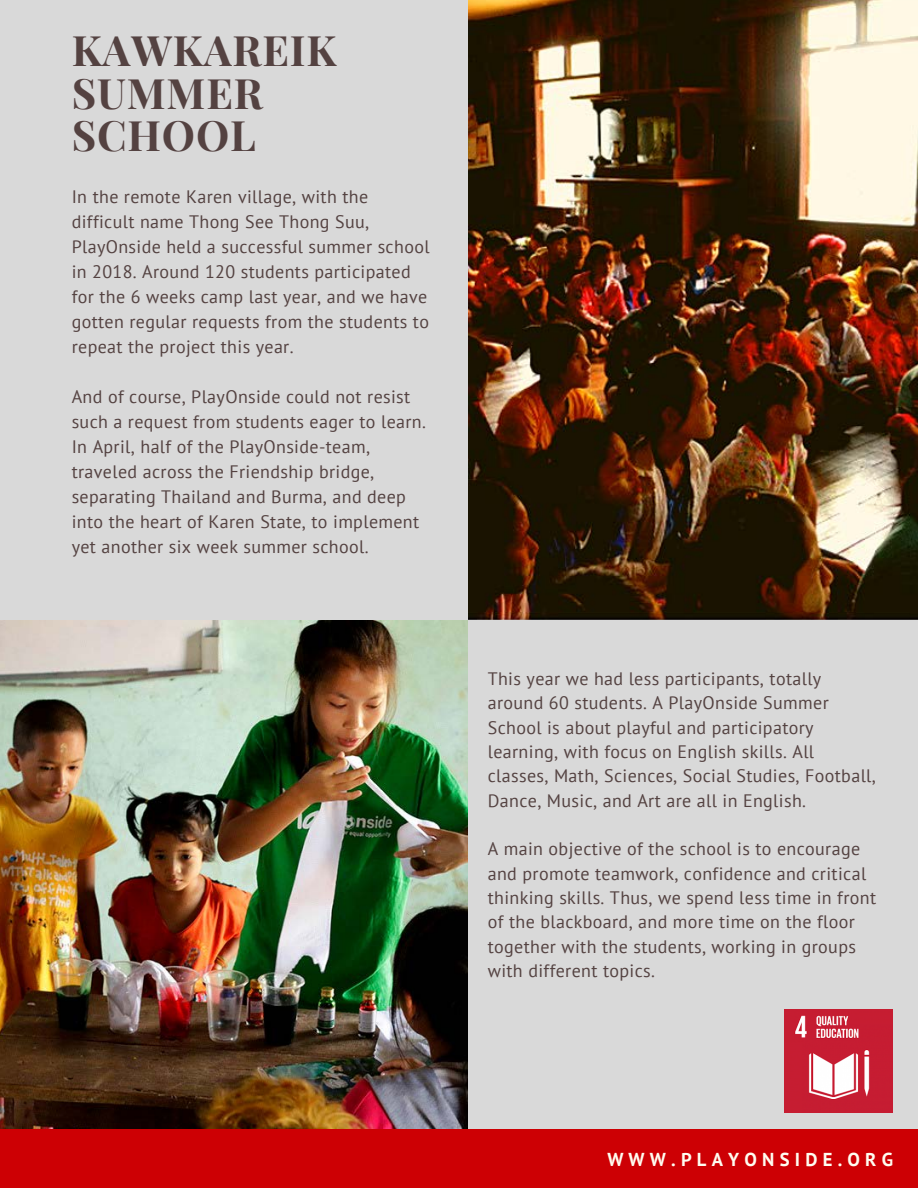
<style>
.page{position:relative;width:918px;height:1188px;background:#d9d9d9}
.page>*{position:absolute;margin:0;border:0;box-sizing:border-box;transform-origin:0 0}
.t1{font:700 42px/42.3px "Playfair Display";letter-spacing:.02em;color:#544241}
.t2{font:700 18.6px "PT Sans";letter-spacing:.28em;color:#fffdf1}
.t3{font:18px/25px "PT Sans";letter-spacing:.02em;color:#544241}
</style>
<div class="page">
<img style="left:0;top:620px;width:468px;height:510px">
<div style="left:0;top:1130px;width:918px;height:58px;background:#cd0004"></div>
<img style="left:468px;top:0;width:450px;height:620px">
<img style="left:785px;top:1009px;width:108px;height:104px">
<h1 class="t1" style="left:72px;top:28px;width:266px">KAWKAREIK<br>SUMMER<br>SCHOOL</h1>
<p class="t3" style="left:72px;top:183px;width:359px">In the remote Karen village, with the difficult name Thong See Thong Suu, PlayOnside held a successful summer school in 2018. Around 120 students participated for the 6 weeks camp last year, and we have gotten regular requests from the students to repeat the project this year.</p>
<p class="t3" style="left:72px;top:383px;width:356px">And of course, PlayOnside could not resist such a request from students eager to learn.<br>In April, half of the PlayOnside-team, traveled across the Friendship bridge, separating Thailand and Burma, and deep into the heart of Karen State, to implement yet another six week summer school.</p>
<p class="t3" style="left:488px;top:666px;width:390px;line-height:24.3px">This year we had less participants, totally around 60 students. A PlayOnside Summer School is about playful and participatory learning, with focus on English skills. All classes, Math, Sciences, Social Studies, Football, Dance, Music, and Art are all in English.</p>
<p class="t3" style="left:488px;top:836px;width:390px;line-height:24.3px">A main objective of the school is to encourage and promote teamwork, confidence and critical thinking skills. Thus, we spend less time in front of the blackboard, and more time on the floor together with the students, working in groups with different topics.</p>
<p class="t2" style="left:607px;top:1147px;width:287px">WWW.PLAYONSIDE.ORG</p>
</div>
